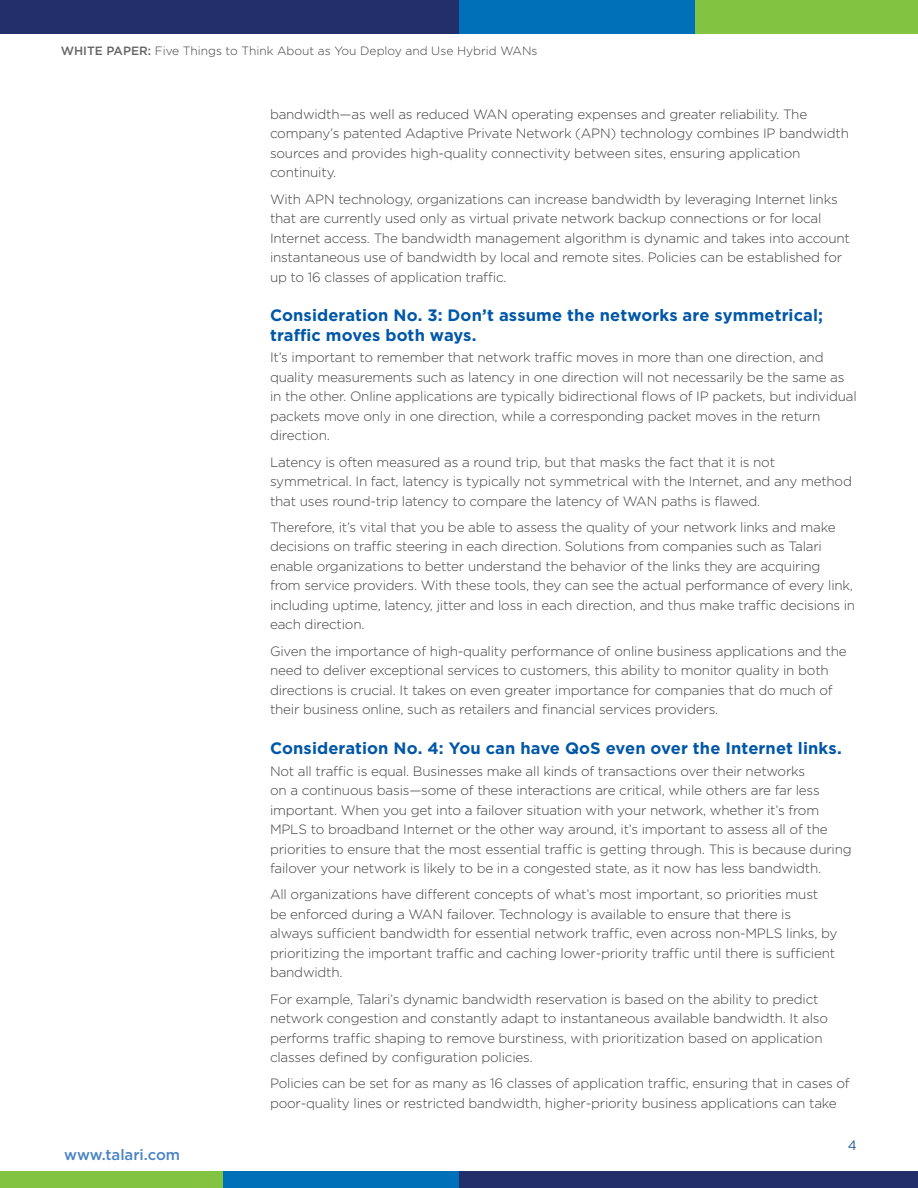
<style>
.page{position:relative;width:918px;height:1188px;background:#fff}
.page>*{position:absolute;margin:0;border:0;box-sizing:border-box;transform-origin:0 0}
.t1{font:700 16.5px/19.5px "Gotham";letter-spacing:.005em;color:#0057a8}
.t2{font:500 15px "Gotham";color:#4983c4}
.t3{font:300 13.5px/19.5px "Gotham";letter-spacing:-.015em;color:#414042}
.t4{font:13.5px "Gotham";color:#215e9e}
.t5{font:300 12px "Gotham";color:#414042}
.s1{font-weight:500;color:#646365}
</style>
<div class="page">
<div style="left:223px;top:1171px;width:236px;height:17px;background:#0070b9"></div>
<div style="left:0;top:1171px;width:223px;height:17px;background:#82c341"></div>
<div style="left:459px;top:1171px;width:459px;height:17px;background:#232f6b"></div>
<div style="left:459px;top:0;width:236px;height:34px;background:#0070b9"></div>
<div style="left:695px;top:0;width:223px;height:34px;background:#82c341"></div>
<div style="left:0;top:0;width:459px;height:34px;background:#232f6b"></div>
<p class="t5" style="left:61px;top:44px;width:478px"><span class="s1">WHITE PAPER:</span> Five Things to Think About as You Deploy and Use Hybrid WANs</p>
<p class="t2" style="left:64px;top:1144px;width:117px">www.talari.com</p>
<p class="t3" style="left:270px;top:104px;width:580px">bandwidth—as well as reduced WAN operating expenses and greater reliability. The company’s patented Adaptive Private Network (APN) technology combines IP bandwidth sources and provides high-quality connectivity between sites, ensuring application continuity.</p>
<p class="t3" style="left:270px;top:189px;width:581px">With APN technology, organizations can increase bandwidth by leveraging Internet links that are currently used only as virtual private network backup connections or for local Internet access. The bandwidth management algorithm is dynamic and takes into account instantaneous use of bandwidth by local and remote sites. Policies can be established for up to 16 classes of application traffic.</p>
<p class="t1" style="left:270px;top:306px;width:555px">Consideration No. 3: Don’t assume the networks are symmetrical; traffic moves both ways.</p>
<p class="t3" style="left:270px;top:348px;width:588px">It’s important to remember that network traffic moves in more than one direction, and quality measurements such as latency in one direction will not necessarily be the same as in the other. Online applications are typically bidirectional flows of IP packets, but individual packets move only in one direction, while a corresponding packet moves in the return direction.</p>
<p class="t3" style="left:270px;top:452px;width:583px">Latency is often measured as a round trip, but that masks the fact that it is not symmetrical. In fact, latency is typically not symmetrical with the Internet, and any method that uses round-trip latency to compare the latency of WAN paths is flawed.</p>
<p class="t3" style="left:270px;top:517px;width:587px">Therefore, it’s vital that you be able to assess the quality of your network links and make decisions on traffic steering in each direction. Solutions from companies such as Talari enable organizations to better understand the behavior of the links they are acquiring<br>from service providers. With these tools, they can see the actual performance of every link, including uptime, latency, jitter and loss in each direction, and thus make traffic decisions in each direction.</p>
<p class="t3" style="left:270px;top:641px;width:578px">Given the importance of high-quality performance of online business applications and the need to deliver exceptional services to customers, this ability to monitor quality in both directions is crucial. It takes on even greater importance for companies that do much of their business online, such as retailers and financial services providers.</p>
<p class="t1" style="left:270px;top:738px;width:573px">Consideration No. 4: You can have QoS even over the Internet links.</p>
<p class="t3" style="left:270px;top:761px;width:583px">Not all traffic is equal. Businesses make all kinds of transactions over their networks<br>on a continuous basis—some of these interactions are critical, while others are far less important. When you get into a failover situation with your network, whether it’s from MPLS to broadband Internet or the other way around, it’s important to assess all of the priorities to ensure that the most essential traffic is getting through. This is because during failover your network is likely to be in a congested state, as it now has less bandwidth.</p>
<p class="t3" style="left:270px;top:884px;width:569px">All organizations have different concepts of what’s most important, so priorities must be enforced during a WAN failover. Technology is available to ensure that there is always sufficient bandwidth for essential network traffic, even across non-MPLS links, by prioritizing the important traffic and caching lower-priority traffic until there is sufficient bandwidth.</p>
<p class="t3" style="left:270px;top:989px;width:560px">For example, Talari’s dynamic bandwidth reservation is based on the ability to predict network congestion and constantly adapt to instantaneous available bandwidth. It also performs traffic shaping to remove burstiness, with prioritization based on application classes defined by configuration policies.</p>
<p class="t3" style="left:270px;top:1073px;width:581px">Policies can be set for as many as 16 classes of application traffic, ensuring that in cases of poor-quality lines or restricted bandwidth, higher-priority business applications can take</p>
<p class="t4" style="left:848px;top:1136px;width:11px">4</p>
</div>
